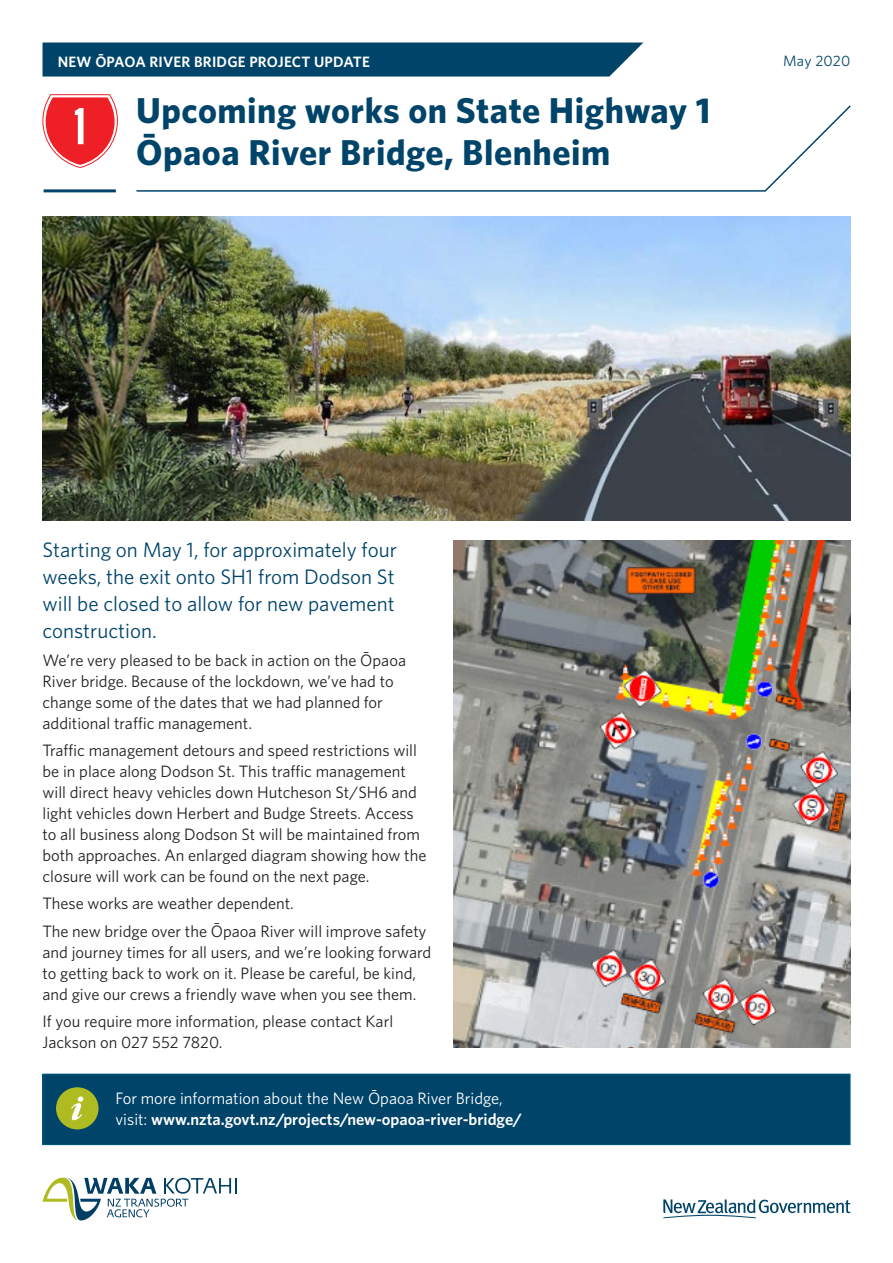
<style>
.page{position:relative;width:893px;height:1263px;background:#fff}
.page>*{position:absolute;margin:0;border:0;box-sizing:border-box;transform-origin:0 0}
.NEWSLETTER_TITLE{font:700 36px/42px "Whitney";letter-spacing:.015em;color:#00446a}
.Body{font:21px/27px "Whitney";color:#00446a;text-align:justify}
.Body-2{font:16.5px/21px "Whitney";color:#231f20}
.Coming_Up_body{font:16.5px/21px "Whitney";color:#fff}
.Newsletter_Project_U{font:600 15px "Whitney";letter-spacing:.015em;color:#fff}
.Issue___Date{font:15px "Whitney";letter-spacing:.015em;color:#00446a}
.s1{font-weight:600}
</style>
<div class="page">
<svg style="left:663px;top:1199px;width:187px;height:19px"></svg>
<hr style="left:44px;top:189px;width:72px;height:3px;background:#00446a">
<svg style="left:136px;top:105px;width:715px;height:87px"></svg>
<svg style="left:43px;top:94px;width:75px;height:74px"></svg>
<div style="left:43px;top:43px;width:600px;height:34px;background:#00446a"></div>
<svg style="left:43px;top:1178px;width:194px;height:42px"></svg>
<img style="left:43px;top:217px;width:807px;height:303px">
<img style="left:454px;top:540px;width:396px;height:508px">
<div style="left:43px;top:1074px;width:807px;height:70px;background:#00446a"></div>
<div style="left:56px;top:1087px;width:43px;height:42px;background:#aebc21;border-radius:50%"></div>
<svg style="left:71px;top:1096px;width:12px;height:24px"></svg>
<div style="left:43px;top:1074px;width:807px;height:71px;border:1px solid #005c82"></div>
<p class="Newsletter_Project_U" style="left:58px;top:52px;width:313px">NEW ŌPAOA RIVER BRIDGE PROJECT UPDATE</p>
<p class="Issue___Date" style="left:783px;top:50px;width:69px">May 2020</p>
<p class="NEWSLETTER_TITLE" style="left:136px;top:89px;width:576px">Upcoming works on State Highway 1<br>Ōpaoa River Bridge, Blenheim</p>
<p class="Body" style="left:43px;top:536px;width:356px">Starting on May 1, for approximately four weeks, the exit onto SH1 from Dodson St will be closed to allow for new pavement construction.</p>
<p class="Body-2" style="left:43px;top:649px;width:365px">We’re very pleased to be back in action on the Ōpaoa River bridge. Because of the lockdown, we’ve had to change some of the dates that we had planned for additional traffic management.</p>
<p class="Body-2" style="left:43px;top:739px;width:385px">Traffic management detours and speed restrictions will be in place along Dodson St. This traffic management will direct heavy vehicles down Hutcheson St/SH6 and light vehicles down Herbert and Budge Streets. Access to all business along Dodson St will be maintained from both approaches. An enlarged diagram showing how the closure will work can be found on the next page.</p>
<p class="Body-2" style="left:43px;top:893px;width:253px">These works are weather dependent.</p>
<p class="Body-2" style="left:43px;top:920px;width:390px">The new bridge over the Ōpaoa River will improve safety and journey times for all users, and we’re looking forward to getting back to work on it. Please be careful, be kind, and give our crews a friendly wave when you see them.</p>
<p class="Body-2" style="left:43px;top:1010px;width:352px">If you require more information, please contact Karl<br>Jackson on 027 552 7820.</p>
<p class="Coming_Up_body" style="left:116px;top:1088px;width:408px">For more information about the New Ōpaoa River Bridge, visit: <span class="s1">www.nzta.govt.nz/projects/new-opaoa-river-bridge/</span></p>
</div>
